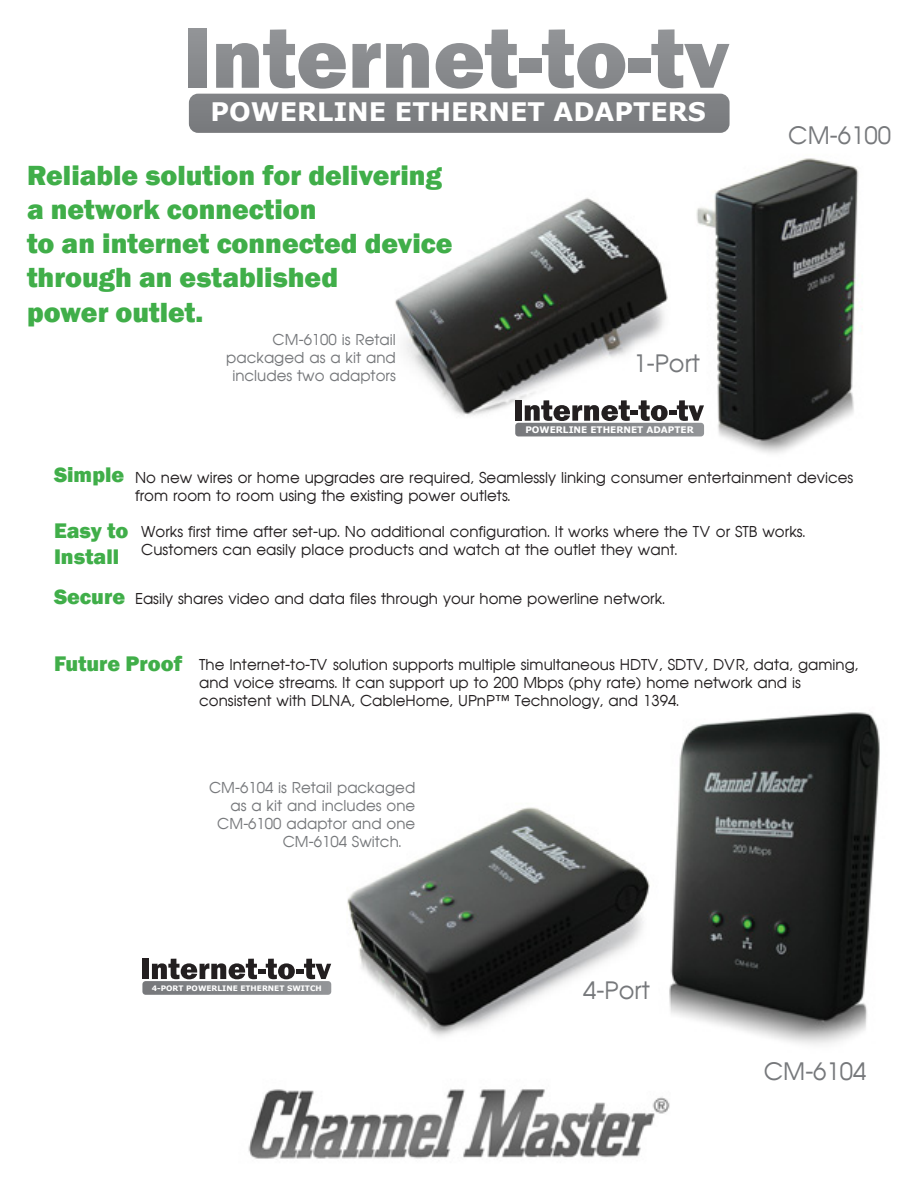
<style>
.page{position:relative;width:918px;height:1188px;background:#fff}
.page>*{position:absolute;margin:0;border:0;box-sizing:border-box;transform-origin:0 0}
.t1{font:800 28.5px/34.2px "Franklin Gothic";color:#40ae49}
.t2{font:700 25.5px "Verdana";color:#fff}
.t3{font:24px "Avian";color:#76787b}
.t4{font:800 21.75px/26.1px "Franklin Gothic";color:#40ae49}
.t5{font:15px/18px "Avian";color:#231f20}
.t6{font:15px/18px "Avian";color:#76787b;text-align:right}
.t7{font:700 9px "Verdana";color:#fff}
.t8{font:700 7.5px "Verdana";color:#fff}
</style>
<div class="page">
<img style="left:170px;top:28px;width:710px;height:1131px">
<div style="left:188px;top:29px;width:18px;height:59px;background:#8a8c8f"></div>
<svg style="left:189px;top:29px;width:541px;height:104px"></svg>
<svg style="left:515px;top:400px;width:189px;height:36px"></svg>
<div style="left:142px;top:958px;width:7px;height:21px;background:#231f20"></div>
<svg style="left:142px;top:959px;width:189px;height:36px"></svg>
<p class="t2" style="left:211px;top:96px;width:497px">POWERLINE ETHERNET ADAPTERS</p>
<p class="t1" style="left:27px;top:158px;width:416px">Reliable solution for delivering</p>
<p class="t1" style="left:27px;top:192px;width:291px">a network connection</p>
<p class="t1" style="left:27px;top:226px;width:427px">to an internet connected device through an established</p>
<p class="t1" style="left:27px;top:295px;width:178px">power outlet.</p>
<p class="t6" style="left:226px;top:330px;width:171px">CM-6100 is Retail packaged as a kit and includes two adaptors</p>
<p class="t3" style="left:633px;top:349px;width:68px">1-Port</p>
<p class="t7" style="left:525px;top:424px;width:170px">POWERLINE ETHERNET ADAPTER</p>
<p class="t3" style="left:788px;top:121px;width:104px">CM-6100</p>
<p class="t4" style="left:54px;top:462px;width:72px">Simple</p>
<p class="t4" style="left:54px;top:517px;width:76px">Easy to<br>Install</p>
<p class="t4" style="left:54px;top:583px;width:73px">Secure</p>
<p class="t5" style="left:135px;top:468px;width:720px">No new wires or home upgrades are required, Seamlessly linking consumer entertainment devices from room to room using the existing power outlets.</p>
<p class="t5" style="left:141px;top:522px;width:666px">Works first time after set-up. No additional configuration. It works where the TV or STB works.<br>Customers can easily place products and watch at the outlet they want.</p>
<p class="t5" style="left:135px;top:590px;width:531px">Easily shares video and data files through your home powerline network.</p>
<p class="t4" style="left:54px;top:651px;width:130px">Future Proof</p>
<p class="t5" style="left:199px;top:656px;width:661px">The Internet-to-TV solution supports multiple simultaneous HDTV, SDTV, DVR, data, gaming, and voice streams. It can support up to 200 Mbps (phy rate) home network and is consistent with DLNA, CableHome, UPnP™ Technology, and 1394.</p>
<p class="t6" style="left:209px;top:779px;width:208px">CM-6104 is Retail packaged</p>
<p class="t6" style="left:230px;top:797px;width:186px">as a kit and includes one</p>
<p class="t6" style="left:217px;top:815px;width:199px">CM-6100 adaptor and one</p>
<p class="t6" style="left:283px;top:833px;width:120px">CM-6104 Switch.</p>
<p class="t8" style="left:152px;top:983px;width:171px">4-PORT POWERLINE ETHERNET SWITCH</p>
<p class="t3" style="left:583px;top:976px;width:68px">4-Port</p>
<p class="t3" style="left:764px;top:1057px;width:104px">CM-6104</p>
</div>
